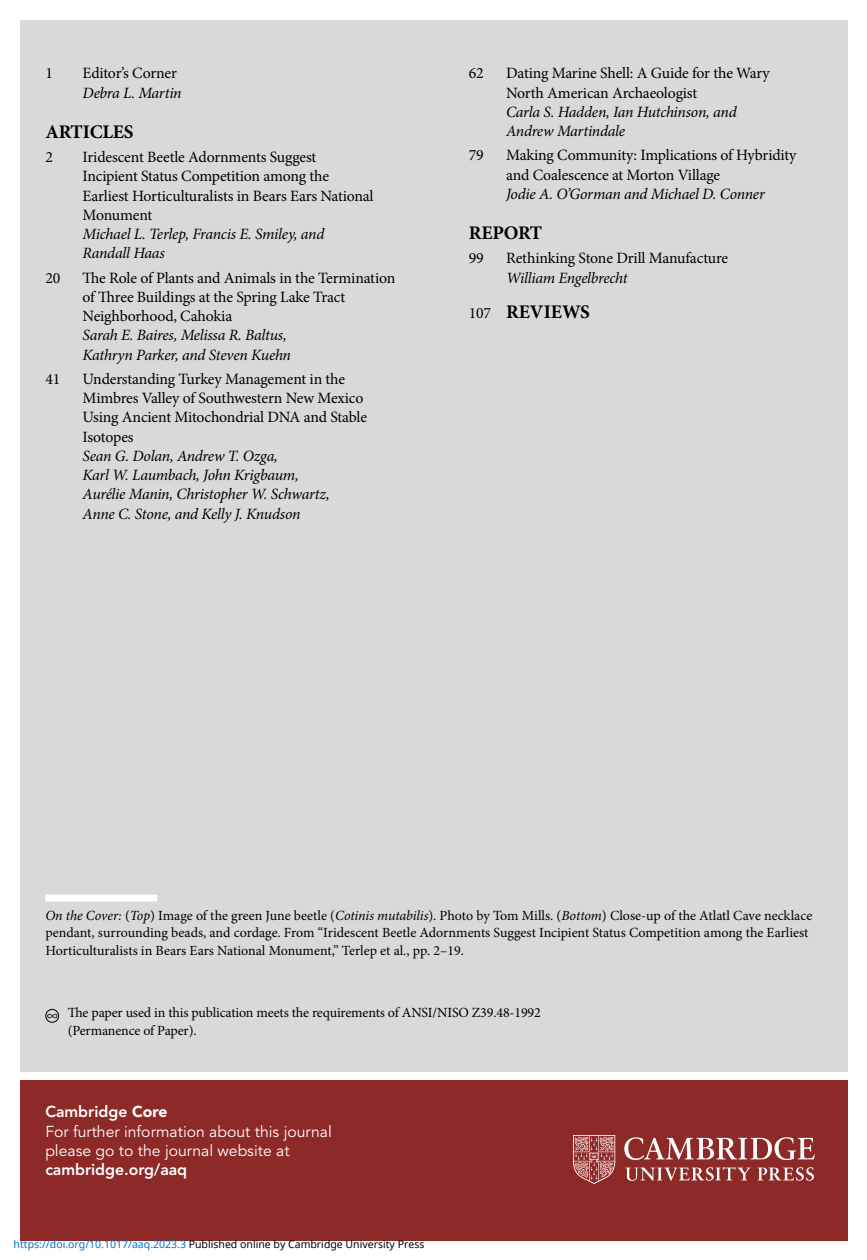
<style>
.page{position:relative;width:867px;height:1260px;background:#fff}
.page>*{position:absolute;margin:0;border:0;box-sizing:border-box;transform-origin:0 0}
.t1{font:700 19.25px "Minion Pro";letter-spacing:-.01em;color:#000}
.t2{font:15.75px/19.2px "Minion Pro";letter-spacing:-.01em;color:#000}
.t3{font:italic 15.75px/19.2px "Minion Pro";letter-spacing:-.02em;color:#000}
.t4{font:15.75px/19.2px "Avenir";color:#fff}
.t5{font:800 15.75px "Avenir";color:#fff}
.t6{font:14px/17.5px "Minion Pro";letter-spacing:-.005em;color:#000}
.t7{font:10.5px "Noto Sans";color:#000}
.s1{font-weight:400;font-size:15.75px}
.s2{font-style:italic}
.s3{font-weight:800}
.s4{font-weight:900}
.s5{color:#0172cf}
</style>
<div class="page">
<div style="left:20px;top:20px;width:826px;height:1051px;background:#d9d9d9"></div>
<div style="left:20px;top:1080px;width:826px;height:160px;background:#8d2927"></div>
<div style="left:45px;top:895px;width:112px;height:7px;background:#fff"></div>
<div style="left:45px;top:1009px;width:14px;height:14px;border:1px solid #000;border-radius:50%"></div>
<img style="left:573px;top:1135px;width:240px;height:49px">
<p class="t2" style="left:45px;top:65px;width:9px">1</p>
<p class="t2" style="left:83px;top:65px;width:96px">Editor’s Corner</p>
<p class="t3" style="left:83px;top:84px;width:101px">Debra L. Martin</p>
<p class="t1" style="left:45px;top:124px;width:90px">ARTICLES</p>
<p class="t2" style="left:45px;top:149px;width:9px">2</p>
<p class="t2" style="left:82px;top:149px;width:292px">Iridescent Beetle Adornments Suggest Incipient Status Competition among the Earliest Horticulturalists in Bears Ears National Monument</p>
<p class="t3" style="left:83px;top:226px;width:243px">Michael L. Terlep, Francis E. Smiley, and<br>Randall Haas</p>
<p class="t2" style="left:45px;top:269px;width:16px">20</p>
<p class="t2" style="left:83px;top:269px;width:314px">The Role of Plants and Animals in the Termination of Three Buildings at the Spring Lake Tract<br>Neighborhood, Cahokia</p>
<p class="t3" style="left:83px;top:327px;width:210px">Sarah E. Baires, Melissa R. Baltus,<br>Kathryn Parker, and Steven Kuehn</p>
<p class="t2" style="left:45px;top:370px;width:16px">41</p>
<p class="t2" style="left:82px;top:370px;width:286px">Understanding Turkey Management in the Mimbres Valley of Southwestern New Mexico Using Ancient Mitochondrial DNA and Stable Isotopes</p>
<p class="t3" style="left:83px;top:447px;width:248px">Sean G. Dolan, Andrew T. Ozga,<br>Karl W. Laumbach, John Krigbaum, Aurélie Manin, Christopher W. Schwartz, Anne C. Stone, and Kelly J. Knudson</p>
<p class="t2" style="left:468px;top:65px;width:16px">62</p>
<p class="t2" style="left:506px;top:65px;width:265px">Dating Marine Shell: A Guide for the Wary<br>North American Archaeologist</p>
<p class="t3" style="left:506px;top:103px;width:232px">Carla S. Hadden, Ian Hutchinson, and<br>Andrew Martindale</p>
<p class="t2" style="left:468px;top:147px;width:16px">79</p>
<p class="t2" style="left:506px;top:147px;width:292px">Making Community: Implications of Hybridity and Coalescence at Morton Village</p>
<p class="t3" style="left:506px;top:185px;width:260px">Jodie A. O’Gorman and Michael D. Conner</p>
<p class="t1" style="left:468px;top:225px;width:75px">REPORT</p>
<p class="t2" style="left:468px;top:250px;width:16px">99</p>
<p class="t2" style="left:506px;top:250px;width:223px">Rethinking Stone Drill Manufacture</p>
<p class="t3" style="left:506px;top:269px;width:123px">William Engelbrecht</p>
<p class="t1" style="left:468px;top:305px;width:123px"><span class="s1">107</span> REVIEWS</p>
<p class="t6" style="left:45px;top:908px;width:768px"><span class="s2">On the Cover:</span> (<span class="s2">Top</span>) Image of the green June beetle (<span class="s2">Cotinis mutabilis</span>). Photo by Tom Mills. (<span class="s2">Bottom</span>) Close-up of the Atlatl Cave necklace pendant, surrounding beads, and cordage. From “Iridescent Beetle Adornments Suggest Incipient Status Competition among the Earliest<br>Horticulturalists in Bears Ears National Monument,” Terlep et al., pp. 2–19.</p>
<p class="t2" style="left:47px;top:1006px;width:13px">∞</p>
<p class="t6" style="left:68px;top:1005px;width:474px">The paper used in this publication meets the requirements of ANSI/NISO Z39.48-1992 (Permanence of Paper).</p>
<p class="t4" style="left:45px;top:1103px;width:288px"><span class="s3">Cambridge</span> <span class="s4">Core<br></span>For further information about this journal please go to the journal website at</p>
<p class="t5" style="left:45px;top:1163px;width:143px">cambridge.org/aaq</p>
<p class="t7" style="left:14px;top:1236px;width:412px"><span class="s5">https://doi.org/10.1017/aaq.2023.3</span> Published online by Cambridge University Press</p>
</div>
